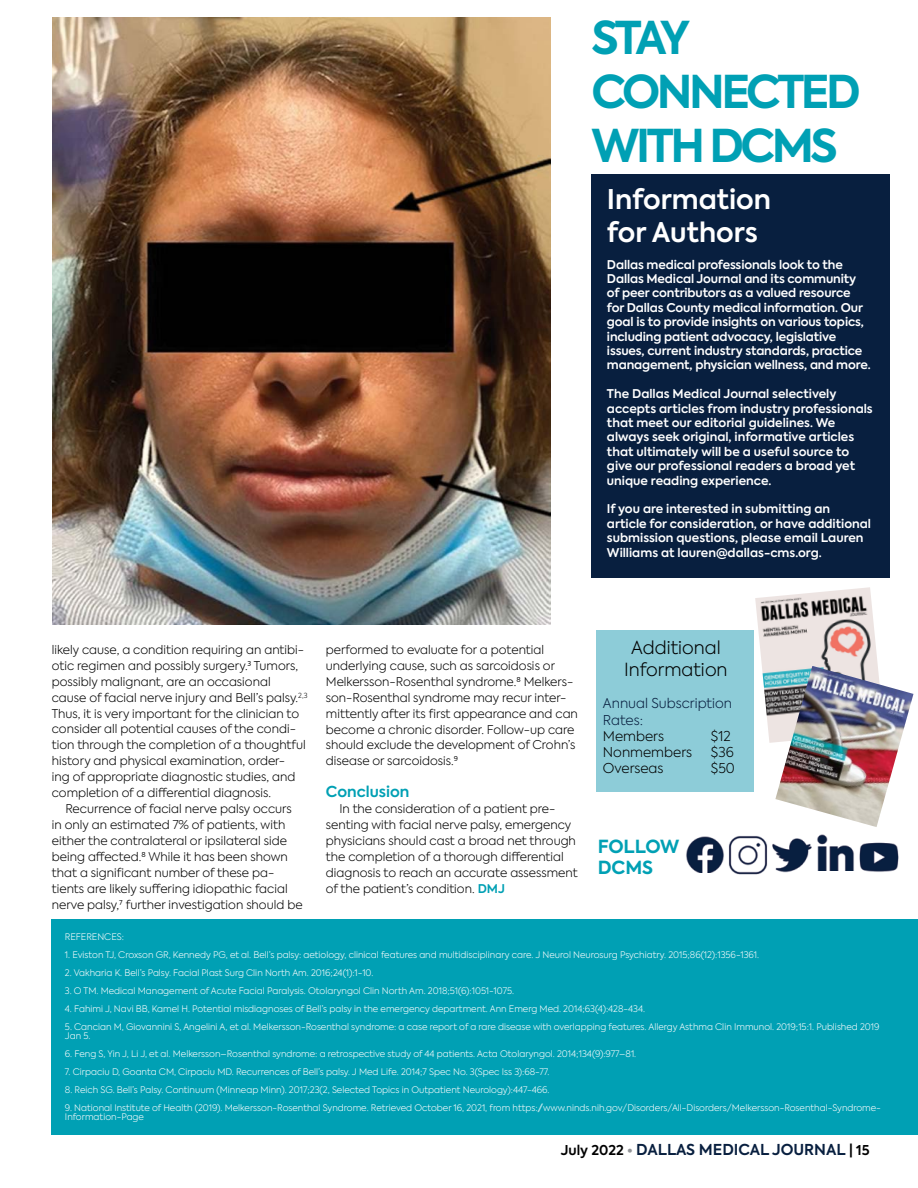
<style>
.page{position:relative;width:918px;height:1188px;background:#fff}
.page>*{position:absolute;margin:0;border:0;box-sizing:border-box;transform-origin:0 0}
.t1{font:700 45px/54px "Axiforma";letter-spacing:-.075em;color:#00a0b4}
.t2{font:600 27px/33.3px "Axiforma";color:#fff}
.t3{font:300 18px/21.6px "Axiforma";color:#000;text-align:center}
.t4{font:700 18px/21.6px "Axiforma";color:#00a0b4}
.t5{font:600 15px "Axiforma";color:#081f3f}
.t6{font:600 15px "Axiforma";color:#00a0b4}
.t7{font:300 13.5px "Axiforma";color:#000}
.t8{font:300 13.5px/16.2px "Axiforma";color:#081f3f}
.t9{font:300 12px/15.9px "Axiforma";color:#000}
.t10{font:600 12px/14.4px "Axiforma";letter-spacing:-.01em;color:#fff}
.t11{font:300 9px/9px "Axiforma";color:#fff}
.s1{font-weight:600;color:#00a0b4}
.s2{font-size:13.5px;color:#000}
.s3{font-size:12.75px;color:#939598}
</style>
<div class="page">
<img style="left:53px;top:18px;width:497px;height:606px">
<div style="left:51px;top:919px;width:867px;height:216px;background:#00a0b4"></div>
<div style="left:591px;top:174px;width:299px;height:404px;background:#081f3f"></div>
<img style="left:755px;top:587px;width:123px;height:156px">
<img style="left:775px;top:666px;width:139px;height:161px">
<div style="left:596px;top:630px;width:158px;height:162px;background:#8dccd8"></div>
<img style="left:686px;top:836px;width:38px;height:37px">
<img style="left:728px;top:836px;width:40px;height:39px">
<img style="left:772px;top:834px;width:82px;height:38px">
<img style="left:859px;top:842px;width:40px;height:30px">
<h1 class="t1" style="left:591px;top:11px;width:271px">STAY<br>CONNECTED<br>WITH DCMS</h1>
<h2 class="t2" style="left:607px;top:183px;width:166px">Information for Authors</h2>
<p class="t10" style="left:607px;top:257px;width:265px">Dallas medical professionals look to the Dallas Medical Journal and its community of peer contributors as a valued resource for Dallas County medical information. Our goal is to provide insights on various topics, including patient advocacy, legislative issues, current industry standards, practice management, physician wellness, and more.</p>
<p class="t10" style="left:607px;top:387px;width:267px">The Dallas Medical Journal selectively accepts articles from industry professionals that meet our editorial guidelines. We always seek original, informative articles that ultimately will be a useful source to give our professional readers a broad yet unique reading experience.</p>
<p class="t10" style="left:607px;top:502px;width:266px">If you are interested in submitting an article for consideration, or have additional submission questions, please email Lauren Williams at lauren@dallas-cms.org.</p>
<p class="t9" style="left:52px;top:641px;width:257px">likely cause, a condition requiring an antibi&shy;otic regimen and possibly surgery.3 Tumors, possibly malignant, are an occasional cause of facial nerve injury and Bell’s palsy.<sup>2,3<br></sup>Thus, it is very important for the clinician to consider all potential causes of the condi&shy;tion through the completion of a thoughtful history and physical examination, order-<br>ing of appropriate diagnostic studies, and completion of a differential diagnosis.</p>
<p class="t9" style="left:52px;top:801px;width:252px;text-indent:14px">Recurrence of facial nerve palsy occurs in only an estimated 7% of patients, with either the contralateral or ipsilateral side being affected.8 While it has been shown that a significant number of these pa&shy;tients are likely suffering idiopathic facial nerve palsy,7 further investigation should be</p>
<p class="t9" style="left:326px;top:641px;width:254px">performed to evaluate for a potential underlying cause, such as sarcoidosis or Melkersson-Rosenthal syndrome.8 Melkers&shy;son-Rosenthal syndrome may recur inter&shy;mittently after its first appearance and can become a chronic disorder. Follow-up care should exclude the development of Crohn’s disease or sarcoidosis.9</p>
<p class="t6" style="left:326px;top:782px;width:85px">Conclusion</p>
<p class="t9" style="left:326px;top:801px;width:253px;text-indent:14px">In the consideration of a patient pre&shy;senting with facial nerve palsy, emergency physicians should cast a broad net through the completion of a thorough differential diagnosis to reach an accurate assessment of the patient’s condition. <span class="s1">DMJ</span></p>
<h3 class="t3" style="left:624px;top:637px;width:105px">Additional<br>Information</h3>
<p class="t8" style="left:603px;top:695px;width:131px">Annual Subscription<br>Rates:</p>
<p class="t7" style="left:603px;top:727px;width:63px">Members</p>
<p class="t7" style="left:711px;top:727px;width:21px">$12</p>
<p class="t7" style="left:603px;top:743px;width:91px">Nonmembers</p>
<p class="t7" style="left:711px;top:743px;width:24px">$36</p>
<p class="t7" style="left:603px;top:760px;width:62px">Overseas</p>
<p class="t7" style="left:711px;top:760px;width:25px">$50</p>
<h3 class="t4" style="left:598px;top:836px;width:83px">FOLLOW<br>DCMS</h3>
<p class="t11" style="left:65px;top:933px;width:60px">REFERENCES:</p>
<p class="t11" style="left:65px;top:951px;width:696px">1. Eviston TJ, Croxson GR, Kennedy PG, et al. Bell’s palsy: aetiology, clinical features and multidisciplinary care. J Neurol Neurosurg Psychiatry. 2015;86(12):1356-1361.</p>
<p class="t11" style="left:65px;top:969px;width:310px">2. Vakharia K. Bell’s Palsy. Facial Plast Surg Clin North Am. 2016;24(1):1-10.</p>
<p class="t11" style="left:65px;top:987px;width:451px">3. O TM. Medical Management of Acute Facial Paralysis. Otolaryngol Clin North Am. 2018;51(6):1051-1075.</p>
<p class="t11" style="left:65px;top:1005px;width:582px">4. Fahimi J, Navi BB, Kamel H. Potential misdiagnoses of Bell’s palsy in the emergency department. Ann Emerg Med. 2014;63(4):428-434.</p>
<p class="t11" style="left:65px;top:1023px;width:816px">5. Cancian M, Giovannini S, Angelini A, et al. Melkersson-Rosenthal syndrome: a case report of a rare disease with overlapping features. Allergy Asthma Clin Immunol. 2019;15:1. Published 2019<br>Jan 5.</p>
<p class="t11" style="left:65px;top:1050px;width:573px">6. Feng S, Yin J, Li J, et al. Melkersson–Rosenthal syndrome: a retrospective study of 44 patients. Acta Otolaryngol. 2014;134(9):977–81.</p>
<p class="t11" style="left:65px;top:1068px;width:486px">7. Cirpaciu D, Goanta CM, Cirpaciu MD. Recurrences of Bell’s palsy. J Med Life. 2014;7 Spec No. 3(Spec Iss 3):68-77.</p>
<p class="t11" style="left:65px;top:1086px;width:486px">8. Reich SG. Bell’s Palsy. Continuum (Minneap Minn). 2017;23(2, Selected Topics in Outpatient Neurology):447-466.</p>
<p class="t11" style="left:65px;top:1104px;width:818px">9. National Institute of Health (2019). Melkersson-Rosenthal Syndrome. Retrieved October 16, 2021, from https:/www.ninds.nih.gov/Disorders/All-Disorders/Melkersson-Rosenthal-Syndrome-<br>Information-Page</p>
<p class="t5" style="left:561px;top:1140px;width:310px"><span class="s2">July 2022</span> <span class="s3">•</span> DALLAS MEDICAL JOURNAL <span class="s2">| 15</span></p>
</div>
